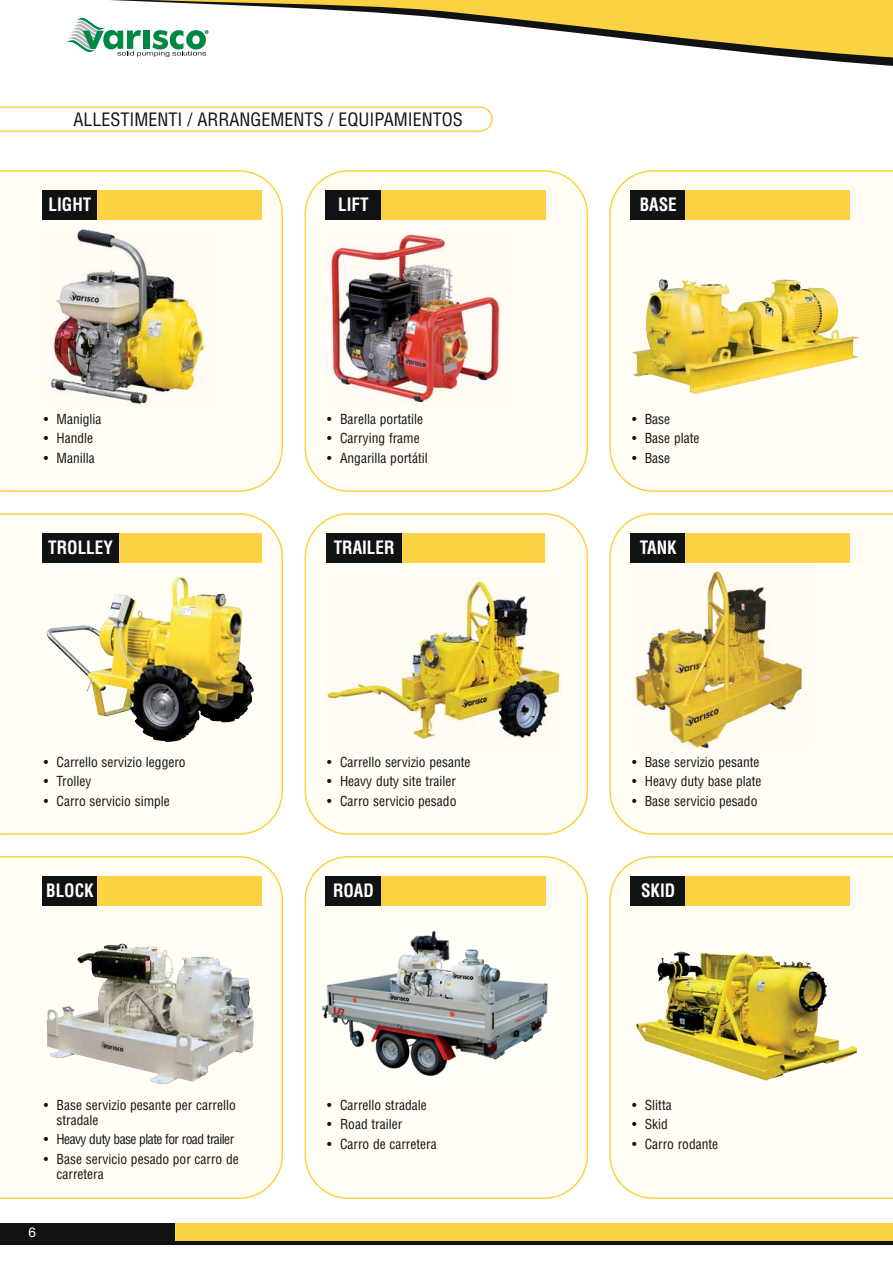
<style>
.page{position:relative;width:893px;height:1263px;background:#fff}
.page>*{position:absolute;margin:0;border:0;box-sizing:border-box;transform-origin:0 0}
.t1{font:700 condensed 18px "Helvetica";color:#fff;scale:.95 1}
.t2{font:condensed 18px "Helvetica";color:#111213}
.t3{font:condensed 13.5px/15px "Helvetica";color:#111213}
.t4{font:condensed 13.5px "Helvetica";letter-spacing:-.04em;color:#111213}
.t5{font:13.5px "Helvetica Neue";color:#fff}
</style>
<div class="page">
<div style="left:609px;top:170px;width:283px;height:322px;background:#fffdf4"></div>
<svg style="left:83px;top:0;width:809px;height:66px"></svg>
<svg style="left:66px;top:18px;width:142px;height:39px"></svg>
<svg style="left:0;top:1240px;width:892px;height:5px;background:#3b341b"></svg>
<div style="left:0;top:1223px;width:892px;height:17px;background:#fad244"></div>
<div style="left:0;top:1223px;width:175px;height:20px;background:#111213"></div>
<div style="left:0;top:170px;width:283px;height:322px;background:#fffdf4"></div>
<div style="left:42px;top:190px;width:56px;height:30px;background:#111213"></div>
<img style="left:42px;top:228px;width:173px;height:178px">
<div style="left:98px;top:190px;width:164px;height:30px;background:#fad244"></div>
<svg style="left:304px;top:170px;width:284px;height:322px"></svg>
<div style="left:326px;top:190px;width:55px;height:30px;background:#111213"></div>
<img style="left:326px;top:235px;width:188px;height:171px">
<div style="left:381px;top:190px;width:164px;height:30px;background:#fad244"></div>
<svg style="left:0;top:106px;width:493px;height:26px"></svg>
<div style="left:630px;top:190px;width:56px;height:30px;background:#111213"></div>
<img style="left:632px;top:279px;width:226px;height:115px">
<div style="left:686px;top:190px;width:164px;height:30px;background:#fad244"></div>
<div style="left:609px;top:513px;width:283px;height:322px;background:#fffdf4"></div>
<svg style="left:0;top:513px;width:283px;height:322px"></svg>
<div style="left:42px;top:533px;width:77px;height:30px;background:#111213"></div>
<img style="left:108px;top:577px;width:146px;height:140px">
<div style="left:119px;top:533px;width:143px;height:30px;background:#fad244"></div>
<svg style="left:304px;top:513px;width:284px;height:322px"></svg>
<div style="left:326px;top:533px;width:76px;height:30px;background:#111213"></div>
<img style="left:326px;top:578px;width:235px;height:171px">
<div style="left:402px;top:533px;width:143px;height:30px;background:#fad244"></div>
<div style="left:630px;top:533px;width:56px;height:30px;background:#111213"></div>
<img style="left:630px;top:568px;width:184px;height:181px">
<div style="left:686px;top:533px;width:164px;height:30px;background:#fad244"></div>
<svg style="left:609px;top:856px;width:283px;height:343px"></svg>
<div style="left:0;top:856px;width:283px;height:343px;background:#fffdf4"></div>
<div style="left:42px;top:876px;width:56px;height:30px;background:#111213"></div>
<img style="left:46px;top:944px;width:208px;height:140px">
<div style="left:98px;top:876px;width:164px;height:30px;background:#fad244"></div>
<svg style="left:304px;top:856px;width:284px;height:343px"></svg>
<div style="left:326px;top:876px;width:55px;height:30px;background:#111213"></div>
<img style="left:316px;top:921px;width:248px;height:170px">
<div style="left:381px;top:876px;width:164px;height:30px;background:#fad244"></div>
<div style="left:630px;top:876px;width:56px;height:30px;background:#111213"></div>
<img style="left:797px;top:962px;width:60px;height:108px">
<div style="left:686px;top:876px;width:164px;height:30px;background:#fad244"></div>
<h1 class="t2" style="left:74px;top:112px;width:391px">ALLESTIMENTI / ARRANGEMENTS / EQUIPAMIENTOS</h1>
<h1 class="t1" style="left:49px;top:198px;width:46px">LIGHT</h1>
<h1 class="t1" style="left:338px;top:198px;width:33px">LIFT</h1>
<p class="t3" style="left:44px;top:413px;width:59px">• Maniglia</p>
<p class="t3" style="left:44px;top:432px;width:51px">• Handle</p>
<p class="t3" style="left:44px;top:451px;width:52px">• Manilla</p>
<h1 class="t1" style="left:48px;top:541px;width:69px">TROLLEY</h1>
<p class="t3" style="left:44px;top:756px;width:143px">• Carrello servizio leggero</p>
<p class="t3" style="left:44px;top:775px;width:49px">• Trolley</p>
<p class="t3" style="left:44px;top:794px;width:128px">• Carro servicio simple</p>
<h1 class="t1" style="left:46px;top:884px;width:52px">BLOCK</h1>
<p class="t3" style="left:57px;top:1099px;width:181px;text-indent:-13px">• Base servizio pesante per carrello stradale</p>
<p class="t4" style="left:44px;top:1134px;width:192px">• Heavy duty base plate for road trailer</p>
<p class="t3" style="left:57px;top:1152px;width:184px;text-indent:-13px">• Base servicio pesado por carro de carretera</p>
<p class="t5" style="left:28px;top:1227px;width:9px">6</p>
<p class="t3" style="left:327px;top:413px;width:97px">• Barella portatile</p>
<p class="t3" style="left:327px;top:432px;width:94px">• Carrying frame</p>
<p class="t3" style="left:327px;top:451px;width:102px">• Angarilla portátil</p>
<h1 class="t1" style="left:334px;top:541px;width:65px">TRAILER</h1>
<p class="t3" style="left:327px;top:756px;width:145px">• Carrello servizio pesante</p>
<p class="t3" style="left:327px;top:775px;width:130px">• Heavy duty site trailer</p>
<p class="t3" style="left:327px;top:794px;width:131px">• Carro servicio pesado</p>
<h1 class="t1" style="left:333px;top:884px;width:44px">ROAD</h1>
<p class="t3" style="left:327px;top:1099px;width:101px">• Carrello stradale</p>
<p class="t3" style="left:327px;top:1118px;width:76px">• Road trailer</p>
<p class="t3" style="left:327px;top:1137px;width:111px">• Carro de carretera</p>
<h1 class="t1" style="left:640px;top:198px;width:41px">BASE</h1>
<p class="t3" style="left:632px;top:413px;width:40px">• Base</p>
<p class="t3" style="left:632px;top:432px;width:69px">• Base plate</p>
<p class="t3" style="left:632px;top:451px;width:40px">• Base</p>
<h1 class="t1" style="left:640px;top:541px;width:41px">TANK</h1>
<p class="t3" style="left:632px;top:756px;width:129px">• Base servizio pesante</p>
<p class="t3" style="left:632px;top:775px;width:131px">• Heavy duty base plate</p>
<p class="t3" style="left:632px;top:794px;width:127px">• Base servicio pesado</p>
<h1 class="t1" style="left:641px;top:884px;width:38px">SKID</h1>
<p class="t3" style="left:632px;top:1099px;width:41px">• Slitta</p>
<p class="t3" style="left:632px;top:1118px;width:37px">• Skid</p>
<p class="t3" style="left:632px;top:1137px;width:88px">• Carro rodante</p>
</div>
